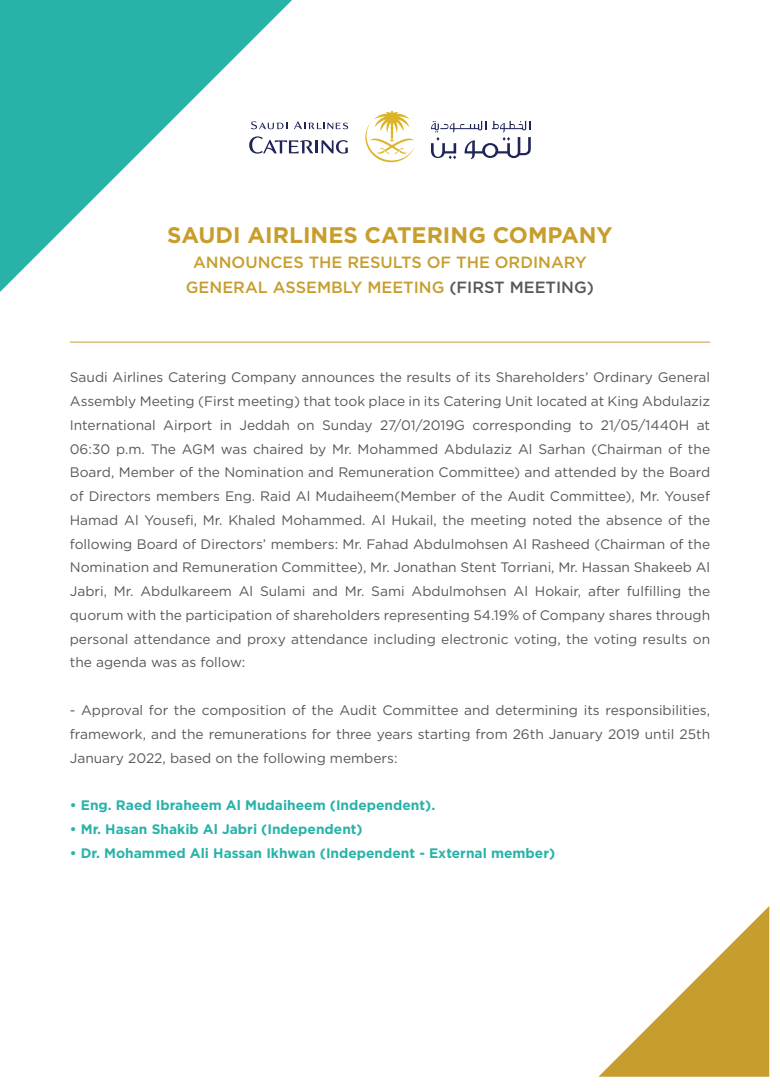
<style>
.page{position:relative;width:780px;height:1088px;background:#fff}
.page>*{position:absolute;margin:0;border:0;box-sizing:border-box;transform-origin:0 0}
.t1{font:700 22.5px "Gotham";color:#c79e2d}
.t2{font:500 16.25px/25px "Gotham";color:#c79e2d;text-align:center}
.t3{font:13.75px/23.8px "Gotham";color:#57585a;text-align:justify}
.t4{font:700 13.75px "Gotham";color:#28b3a9}
.s1{color:#57585a}
</style>
<div class="page">
<hr style="left:70px;top:342px;width:640px;height:1px;background:#c79e2d">
<svg style="left:598px;top:906px;width:171px;height:171px"></svg>
<svg style="left:0;top:0;width:292px;height:292px;fill:#28b3a9"></svg>
<svg style="left:365px;top:110px;width:49px;height:52px"></svg>
<svg style="left:431px;top:121px;width:99px;height:38px"></svg>
<svg style="left:249px;top:136px;width:99px;height:18px"></svg>
<svg style="left:294px;top:121px;width:54px;height:8px"></svg>
<svg style="left:251px;top:121px;width:36px;height:8px"></svg>
<h1 class="t1" style="left:167px;top:220px;width:447px">SAUDI AIRLINES CATERING COMPANY</h1>
<p class="t2" style="left:186px;top:250px;width:409px">ANNOUNCES THE RESULTS OF THE ORDINARY<br>GENERAL ASSEMBLY MEETING <span class="s1">(FIRST MEETING)</span></p>
<p class="t3" style="left:70px;top:365px;width:642px">Saudi Airlines Catering Company announces the results of its Shareholders’ Ordinary General Assembly Meeting (First meeting) that took place in its Catering Unit located at King Abdulaziz International Airport in Jeddah on Sunday 27/01/2019G corresponding to 21/05/1440H at 06:30 p.m. The AGM was chaired by Mr. Mohammed Abdulaziz Al Sarhan (Chairman of the Board, Member of the Nomination and Remuneration Committee) and attended by the Board of Directors members Eng. Raid Al Mudaiheem(Member of the Audit Committee), Mr. Yousef Hamad Al Yousefi, Mr. Khaled Mohammed. Al Hukail, the meeting noted the absence of the following Board of Directors’ members: Mr. Fahad Abdulmohsen Al Rasheed (Chairman of the Nomination and Remuneration Committee), Mr. Jonathan Stent Torriani, Mr. Hassan Shakeeb Al Jabri, Mr. Abdulkareem Al Sulami and Mr. Sami Abdulmohsen Al Hokair, after fulfilling the quorum with the participation of shareholders representing 54.19% of Company shares through personal attendance and proxy attendance including electronic voting, the voting results on the agenda was as follow:</p>
<p class="t3" style="left:70px;top:698px;width:642px">- Approval for the composition of the Audit Committee and determining its responsibilities, framework, and the remunerations for three years starting from 26th January 2019 until 25th January 2022, based on the following members:</p>
<p class="t4" style="left:70px;top:796px;width:367px">• Eng. Raed Ibraheem Al Mudaiheem (Independent).</p>
<p class="t4" style="left:70px;top:820px;width:294px">• Mr. Hasan Shakib Al Jabri (Independent)</p>
<p class="t4" style="left:70px;top:843px;width:487px">• Dr. Mohammed Ali Hassan Ikhwan (Independent - External member)</p>
</div>
